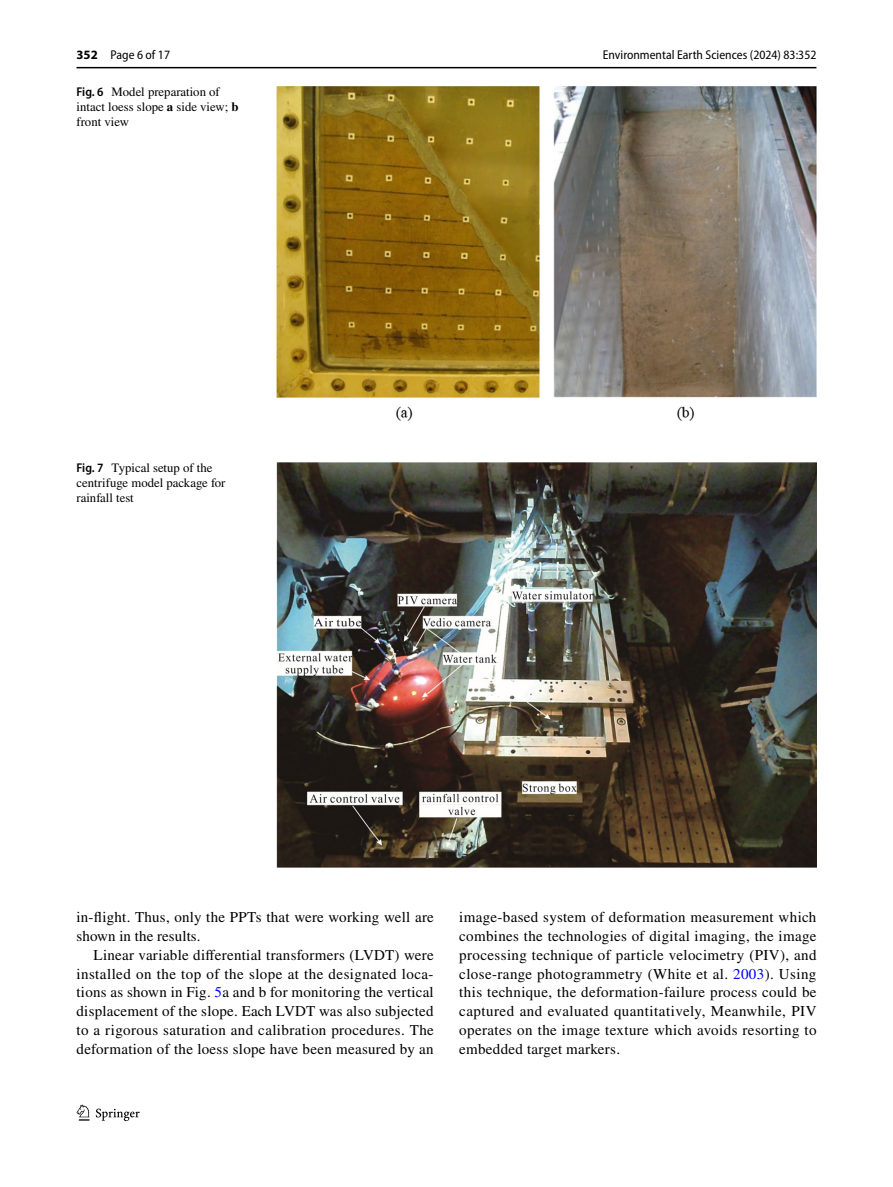
<style>
.page{position:relative;width:893px;height:1187px;background:#fff}
.page>*{position:absolute;margin:0;border:0;box-sizing:border-box;transform-origin:0 0}
.t1{font:15px/18.8px "STIX";letter-spacing:.02em;color:#000;text-align:justify}
.t2{font:12.75px/15px "STIX";color:#000}
.t3{font:semi-condensed 12.75px "Myriad Pro";color:#000}
.s1{font-weight:700;font-stretch:normal}
.s2{font-family:"Myriad Pro";font-weight:600;font-stretch:semi-condensed}
.s3{font-weight:700}
.s4{color:#00f}
</style>
<div class="page">
<hr style="left:77px;top:67px;width:739px;height:1px;background:#000">
<svg style="left:77px;top:1104px;width:12px;height:16px"></svg>
<svg style="left:96px;top:1108px;width:44px;height:12px"></svg>
<img style="left:276px;top:87px;width:540px;height:333px">
<img style="left:276px;top:462px;width:540px;height:405px">
<p class="t3" style="left:77px;top:48px;width:95px"><span class="s1">352</span> Page 6 of 17</p>
<p class="t3" style="left:603px;top:48px;width:215px">Environmental Earth Sciences (2024) 83:352</p>
<p class="t2" style="left:77px;top:85px;width:163px"><span class="s2">Fig. 6</span> Model preparation of intact loess slope <span class="s3">a</span> side view; <span class="s3">b </span>front view</p>
<p class="t2" style="left:77px;top:461px;width:150px"><span class="s2">Fig. 7</span> Typical setup of the centrifuge model package for rainfall test</p>
<p class="t1" style="left:77px;top:908px;width:359px">in-flight. Thus, only the PPTs that were working well are shown in the results.</p>
<p class="t1" style="left:77px;top:946px;width:359px;text-indent:17px">Linear variable differential transformers (LVDT) were installed on the top of the slope at the designated loca&shy;tions as shown in Fig. <span class="s4">5</span>a and b for monitoring the vertical displacement of the slope. Each LVDT was also subjected to a rigorous saturation and calibration procedures. The deformation of the loess slope have been measured by an</p>
<p class="t1" style="left:459px;top:908px;width:359px">image-based system of deformation measurement which combines the technologies of digital imaging, the image processing technique of particle velocimetry (PIV), and close-range photogrammetry (White et al. <span class="s4">2003</span>). Using this technique, the deformation-failure process could be captured and evaluated quantitatively, Meanwhile, PIV operates on the image texture which avoids resorting to embedded target markers.</p>
</div>
